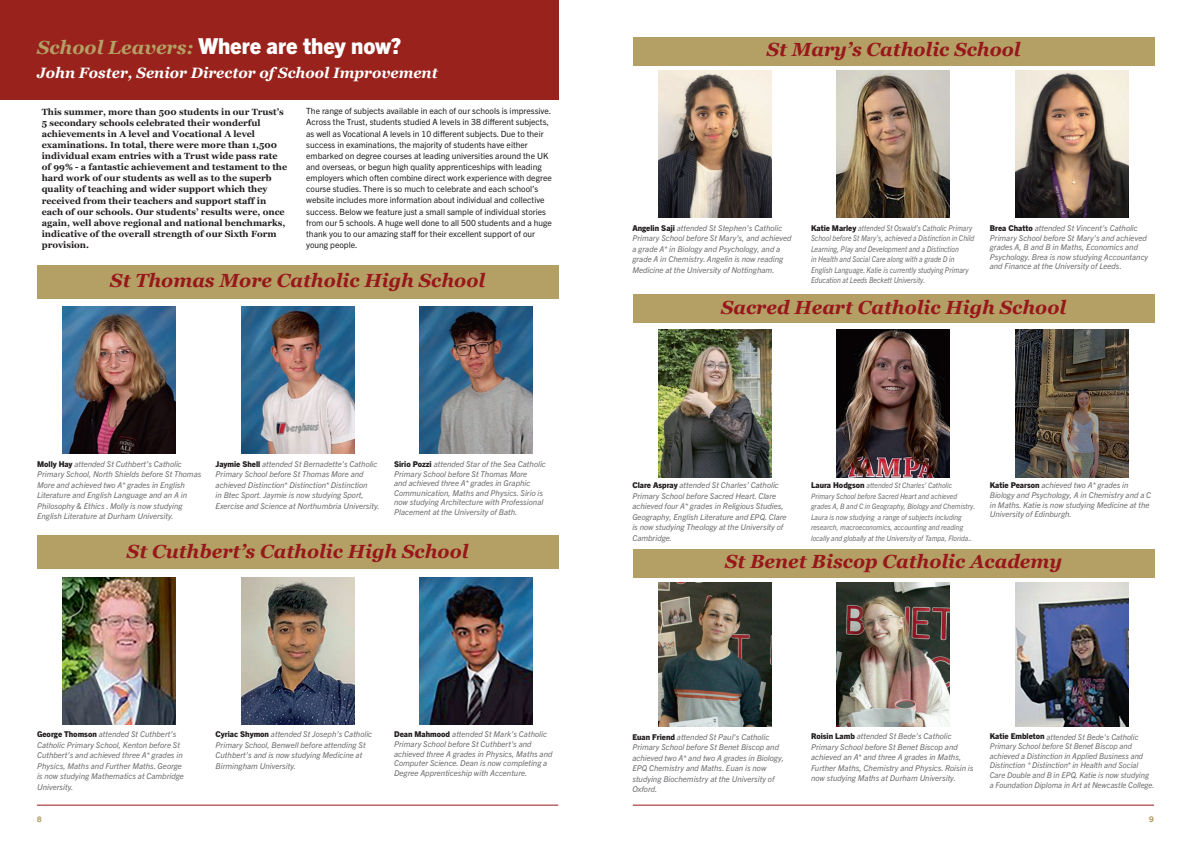
<style>
.page{position:relative;width:1191px;height:842px;background:#fff}
.page>*{position:absolute;margin:0;border:0;box-sizing:border-box;transform-origin:0 0}
.t1{font:800 22px "Trade Gothic Next LT Pro";color:#fff}
.t2{font:italic 700 19px "Georgia";color:#97171b}
.t3{font:italic 700 15px "Georgia";color:#fff}
.t4{font:700 9px/11.1px "Georgia";color:#231f20}
.t5{font:8.5px/11.1px "Trade Gothic Next LT Pro";color:#231f20}
.t6{font:italic 8px/10.5px "Trade Gothic Next LT Pro";color:#6c6d70}
.t7{font:italic 8px/10.5px "Trade Gothic Next LT Pro";color:#6c6d70;scale:.87 1}
.t8{font:700 8px "Gotham";color:#b49f65}
.t9{font:italic 7.5px/10.5px "Trade Gothic Next LT Pro";color:#6c6d70;scale:.92 1}
.s1{font-family:"Georgia";font-weight:700;font-style:italic;font-size:19px;color:#b49f65}
.s2{font-weight:800;font-style:normal;color:#231f20}
.s3{font-weight:800;font-style:normal;font-size:8px;color:#231f20}
.s4{font-size:7.2px}
</style>
<div class="page">
<div style="left:37px;top:265px;width:521px;height:33px;background:#b49f65"></div>
<div style="left:37px;top:535px;width:521px;height:34px;background:#b49f65"></div>
<img style="left:62px;top:306px;width:114px;height:148px">
<img style="left:62px;top:577px;width:114px;height:148px">
<img style="left:419px;top:306px;width:114px;height:148px">
<img style="left:419px;top:577px;width:114px;height:148px">
<img style="left:241px;top:306px;width:113px;height:148px">
<img style="left:241px;top:577px;width:113px;height:148px">
<div style="left:0;top:0;width:558px;height:99px;background:#99231c"></div>
<hr style="left:37px;top:805px;width:521px;height:1px;background:#97171b">
<div style="left:633px;top:37px;width:521px;height:28px;background:#b49f65"></div>
<div style="left:633px;top:294px;width:521px;height:29px;background:#b49f65"></div>
<div style="left:633px;top:549px;width:521px;height:28px;background:#b49f65"></div>
<img style="left:658px;top:70px;width:113px;height:148px">
<img style="left:658px;top:330px;width:113px;height:148px">
<img style="left:658px;top:582px;width:113px;height:144px">
<img style="left:1015px;top:70px;width:113px;height:148px">
<img style="left:1015px;top:330px;width:113px;height:148px">
<img style="left:1015px;top:582px;width:113px;height:144px">
<img style="left:836px;top:70px;width:114px;height:148px">
<img style="left:836px;top:330px;width:114px;height:148px">
<img style="left:836px;top:582px;width:114px;height:144px">
<hr style="left:633px;top:805px;width:521px;height:1px;background:#97171b">
<p class="t1" style="left:37px;top:31px;width:366px"><span class="s1">School Leavers:</span> Where are they now?</p>
<p class="t3" style="left:37px;top:61px;width:402px">John Foster, Senior Director of School Improvement</p>
<p class="t4" style="left:42px;top:105px;width:247px">This summer, more than 500 students in our Trust’s 5 secondary schools celebrated their wonderful achievements in A level and Vocational A level examinations. In total, there were more than 1,500 individual exam entries with a Trust wide pass rate of 99% - a fantastic achievement and testament to the hard work of our students as well as to the superb quality of teaching and wider support which they received from their teachers and support staff in each of our schools. Our students’ results were, once again, well above regional and national benchmarks, indicative of the overall strength of our Sixth Form provision.</p>
<p class="t5" style="left:306px;top:105px;width:247px">The range of subjects available in each of our schools is impressive.<br>Across the Trust, students studied A levels in 38 different subjects, as well as Vocational A levels in 10 different subjects. Due to their success in examinations, the majority of students have either embarked on degree courses at leading universities around the UK and overseas, or begun high quality apprenticeships with leading employers which often combine direct work experience with degree course studies. There is so much to celebrate and each school’s website includes more information about individual and collective success. Below we feature just a small sample of individual stories from our 5 schools. A huge well done to all 500 students and a huge thank you to our amazing staff for their excellent support of our young people.</p>
<p class="t2" style="left:110px;top:266px;width:376px">St Thomas More Catholic High School</p>
<p class="t6" style="left:37px;top:458px;width:166px"><span class="s2">Molly Hay</span> attended St Cuthbert’s Catholic Primary School, North Shields before St Thomas More and achieved two A* grades in English Literature and English Language and an A in Philosophy &amp; Ethics . Molly is now studying English Literature at Durham University.</p>
<p class="t6" style="left:216px;top:458px;width:166px"><span class="s2">Jaymie Shell</span> attended St Bernadette’s Catholic Primary School before St Thomas More and achieved Distinction* Distinction* Distinction<br>in Btec Sport. Jaymie is now studying Sport, Exercise and Science at Northumbria University.</p>
<p class="t6" style="left:394px;top:459px;width:153px;line-height:9.6px"><span class="s2">Sirio Pozzi</span> attended Star of the Sea Catholic Primary School before St Thomas More<br>and achieved three A* grades in Graphic Communication, Maths and Physics. Sirio is now studying Architecture with Professional Placement at the University of Bath.</p>
<p class="t2" style="left:127px;top:537px;width:343px">St Cuthbert’s Catholic High School</p>
<p class="t6" style="left:37px;top:729px;width:148px"><span class="s2">George Thomson</span> attended St Cuthbert’s Catholic Primary School, Kenton before St Cuthbert’s and achieved three A* grades in Physics, Maths and Further Maths. George is now studying Mathematics at Cambridge University.</p>
<p class="t6" style="left:216px;top:729px;width:158px"><span class="s2">Cyriac Shymon</span> attended St Joseph’s Catholic Primary School, Benwell before attending St Cuthbert’s and is now studying Medicine at Birmingham University.</p>
<p class="t6" style="left:394px;top:729px;width:160px;line-height:9.6px"><span class="s2">Dean Mahmood</span> attended St Mark’s Catholic Primary School before St Cuthbert’s and achieved three A grades in Physics, Maths and Computer Science. Dean is now completing a Degree Apprenticeship with Accenture.</p>
<p class="t8" style="left:37px;top:815px;width:7px">8</p>
<p class="t2" style="left:766px;top:35px;width:255px">St Mary’s Catholic School</p>
<p class="t6" style="left:632px;top:222px;width:161px"><span class="s2">Angelin Saji</span> attended St Stephen’s Catholic Primary School before St Mary’s, and achieved a grade A* in Biology and Psychology, and a grade A in Chemistry. Angelin is now reading Medicine at the University of Nottingham.</p>
<p class="t7" style="left:811px;top:222px;width:189px"><span class="s2">Katie Marley</span> attended St Oswald’s Catholic Primary School before St Mary’s, achieved a Distinction in Child Learning, Play and Development and a Distinction<br>in Health and Social Care along with a grade D in English Language. Katie is currently studying Primary Education at Leeds Beckett University.</p>
<p class="t6" style="left:989px;top:223px;width:160px;line-height:9.6px"><span class="s2">Brea Chatto</span> attended St Vincent’s Catholic Primary School before St Mary’s and achieved grades A, B and B in Maths, Economics and Psychology. Brea is now studying Accountancy and Finance at the University of Leeds.</p>
<p class="t2" style="left:721px;top:293px;width:346px">Sacred Heart Catholic High School</p>
<p class="t6" style="left:632px;top:480px;width:156px"><span class="s2">Clare Aspray</span> attended St Charles’ Catholic Primary School before Sacred Heart. Clare achieved four A* grades in Religious Studies, Geography, English Literature and EPQ. Clare is now studying Theology at the University of Cambridge.</p>
<p class="t9" style="left:811px;top:480px;width:180px"><span class="s3">Laura Hodgson</span> attended St Charles’ Catholic Primary School before Sacred Heart and achieved grades A, B and C in Geography, Biology and Chemistry.<br>Laura is now studying a range of subjects including research, macroeconomics, accounting and reading locally and globally at the University of Tampa, Florida.<span class="s4">.</span></p>
<p class="t6" style="left:989px;top:480px;width:163px;line-height:9.6px"><span class="s2">Katie Pearson</span> achieved two A* grades in Biology and Psychology, A in Chemistry and a C in Maths. Katie is now studying Medicine at the University of Edinburgh.</p>
<p class="t2" style="left:725px;top:547px;width:339px">St Benet Biscop Catholic Academy</p>
<p class="t6" style="left:632px;top:731px;width:153px"><span class="s2">Euan Friend</span> attended St Paul’s Catholic Primary School before St Benet Biscop and achieved two A* and two A grades in Biology, EPQ Chemistry and Maths. Euan is now studying Biochemistry at the University of Oxford.</p>
<p class="t6" style="left:811px;top:731px;width:164px"><span class="s2">Roisin Lamb</span> attended St Bede’s Catholic Primary School before St Benet Biscop and achieved an A* and three A grades in Maths, Further Maths, Chemistry and Physics. Roisin is now studying Maths at Durham University.</p>
<p class="t6" style="left:989px;top:731px;width:166px;line-height:9.6px"><span class="s2">Katie Embleton</span> attended St Bede’s Catholic Primary School before St Benet Biscop and achieved a Distinction in Applied Business and Distinction * Distinction* in Health and Social Care Double and B in EPQ. Katie is now studying a Foundation Diploma in Art at Newcastle College.</p>
<p class="t8" style="left:1148px;top:815px;width:7px">9</p>
</div>
